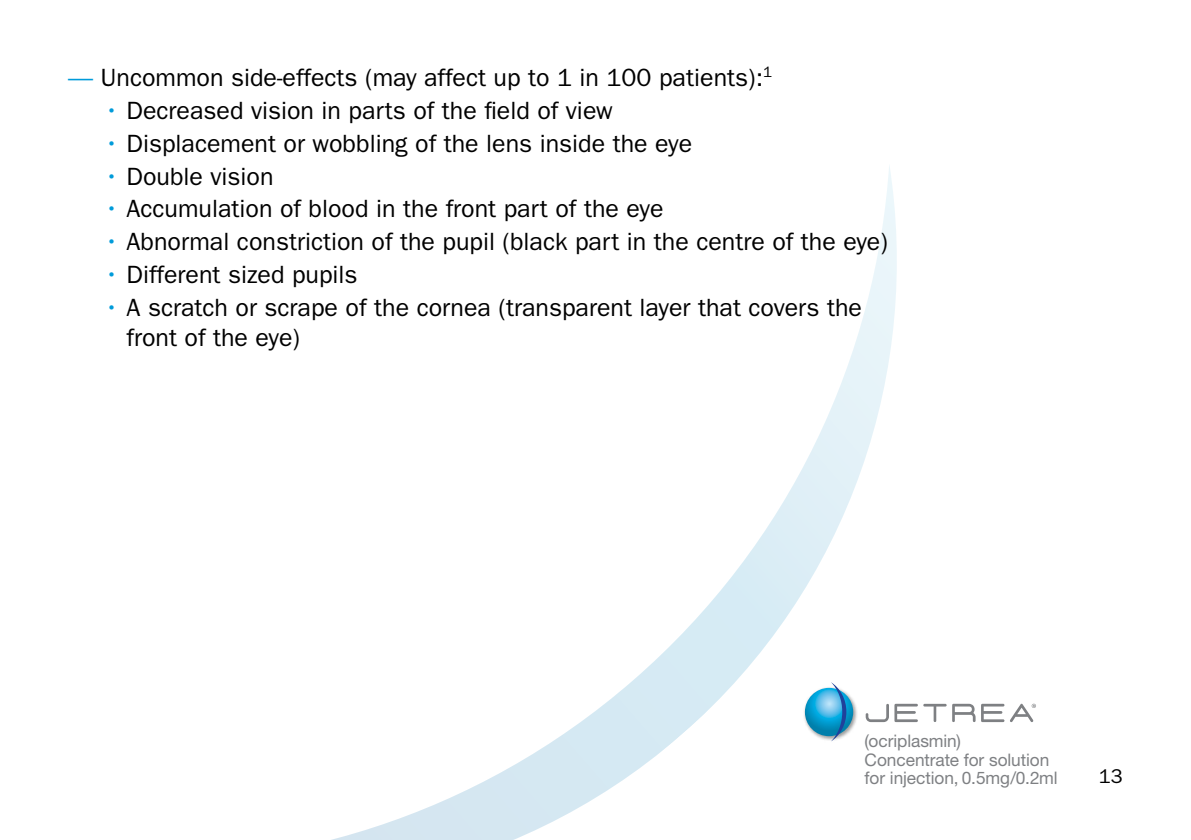
<style>
.page{position:relative;width:1191px;height:840px;background:#fff}
.page>*{position:absolute;margin:0;border:0;box-sizing:border-box;transform-origin:0 0}
.t1{font:25px/30px "ITC Franklin Gothic Std";color:#000}
.t2{font:20px "ITC Franklin Gothic Std";color:#000}
.t3{font:17.2px/18.6px "Helvetica Neue LT Std";letter-spacing:-.005em;color:#7e8083}
.s1{color:#009bda}
</style>
<div class="page">
<svg style="left:952px;top:703px;width:23px;height:18px"></svg>
<svg style="left:981px;top:703px;width:23px;height:18px"></svg>
<svg style="left:923px;top:703px;width:23px;height:18px"></svg>
<svg style="left:1010px;top:703px;width:26px;height:18px"></svg>
<svg style="left:335px;top:166px;width:583px;height:673px"></svg>
<p class="t1" style="left:68px;top:63px;width:705px"><span class="s1">—</span> Uncommon side-effects (may affect up to 1 in 100 patients):<sup>1</sup></p>
<p class="t1" style="left:104px;top:95px;width:510px"><span class="s1">•</span> Decreased vision in parts of the field of view</p>
<p class="t1" style="left:104px;top:128px;width:590px"><span class="s1">•</span> Displacement or wobbling of the lens inside the eye</p>
<p class="t1" style="left:104px;top:161px;width:171px"><span class="s1">•</span> Double vision</p>
<p class="t1" style="left:104px;top:194px;width:561px"><span class="s1">•</span> Accumulation of blood in the front part of the eye</p>
<p class="t1" style="left:104px;top:227px;width:785px"><span class="s1">•</span> Abnormal constriction of the pupil (black part in the centre of the eye)</p>
<p class="t1" style="left:104px;top:260px;width:255px"><span class="s1">•</span> Different sized pupils</p>
<p class="t1" style="left:127px;top:292px;width:737px;text-indent:-22px"><span class="s1">•</span> A scratch or scrape of the cornea (transparent layer that covers the front of the eye)</p>
<p class="t3" style="left:864px;top:731px;width:195px">(ocriplasmin)<br>Concentrate for solution for injection, 0.5mg/0.2ml</p>
<p class="t2" style="left:1099px;top:764px;width:25px">13</p>
</div>
